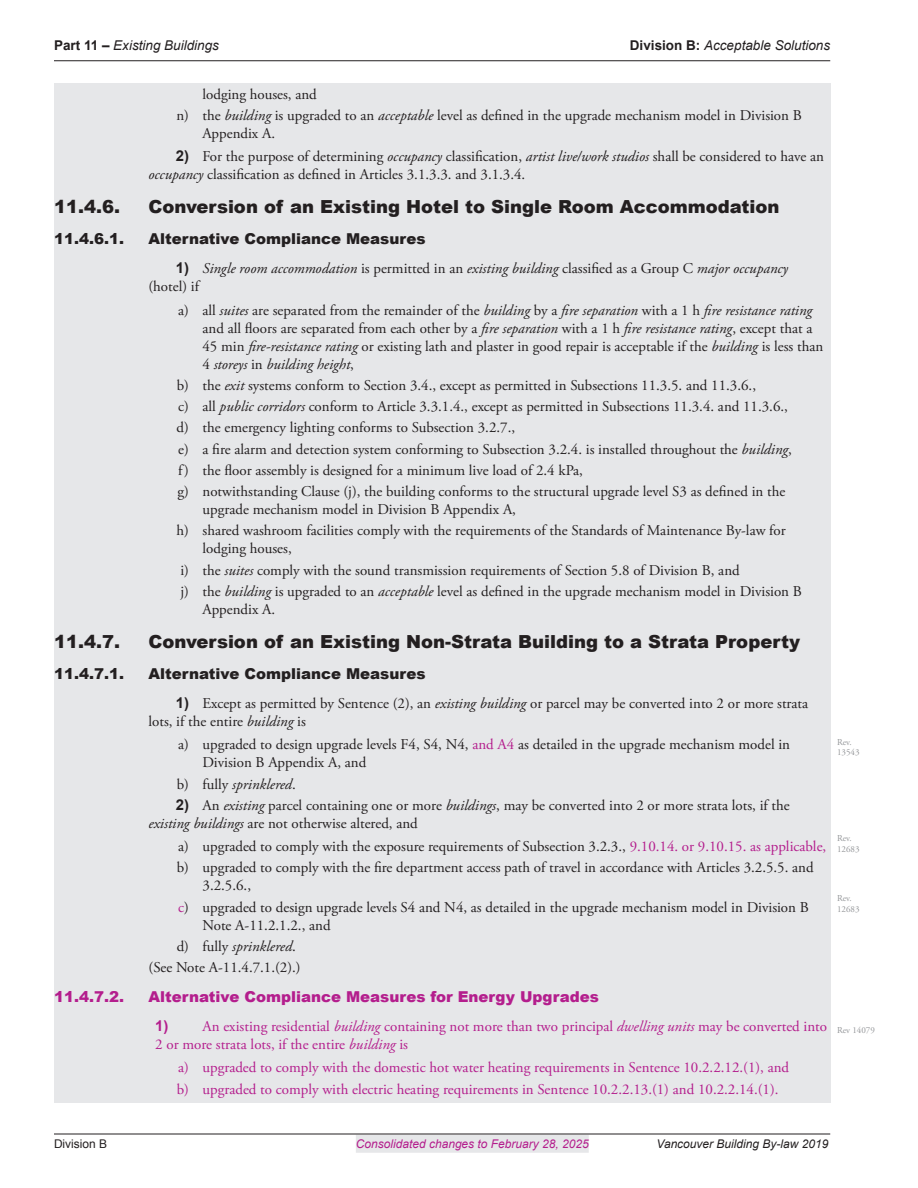
<style>
.page{position:relative;width:918px;height:1188px;background:#fff}
.page>*{position:absolute;margin:0;border:0;box-sizing:border-box;transform-origin:0 0}
.t1{font:900 18px "Arial";color:#231f20}
.t2{font:15px/21.3px "Adobe Garamond Pro";color:#231f20}
.t3{font:15px/18px "Adobe Garamond Pro";color:#b41e8d}
.t4{font:italic 15px/18px "Adobe Garamond Pro";color:#231f20}
.t5{font:900 15px "Arial";color:#231f20}
.t6{font:900 15px "Arial";color:#b41e8d}
.t7{font:italic 13.5px "Arial";color:#231f20}
.t8{font:italic 12px "Arial";color:#b41e8d}
.t9{font:italic 12px "Arial";color:#231f20}
.t10{font:12px "Arial";color:#231f20}
.t11{font:9px/10.8px "Adobe Garamond Pro";color:#939598}
.s1{font-weight:700;font-style:normal}
.s2{font-style:italic}
.s3{font-family:"Arial";font-weight:700}
.s4{font-family:"Arial";font-weight:700;font-style:normal}
.s5{font-style:normal}
.s6{color:#b41e8d}
</style>
<div class="page">
<hr style="left:54px;top:60px;width:776px;height:1px;background:#231f20">
<div style="left:356px;top:1135px;width:233px;height:18px;background:#e6e7e9"></div>
<hr style="left:54px;top:1134px;width:776px;height:1px;background:#231f20">
<div style="left:54px;top:83px;width:776px;height:24px;background:#e6e7e9"></div>
<div style="left:54px;top:105px;width:776px;height:44px;background:#e6e7e9"></div>
<div style="left:54px;top:144px;width:776px;height:46px;background:#e6e7e9"></div>
<div style="left:54px;top:189px;width:776px;height:39px;background:#e6e7e9"></div>
<div style="left:54px;top:223px;width:776px;height:38px;background:#e6e7e9"></div>
<div style="left:54px;top:256px;width:776px;height:46px;background:#e6e7e9"></div>
<div style="left:54px;top:300px;width:776px;height:77px;background:#e6e7e9"></div>
<div style="left:54px;top:375px;width:776px;height:23px;background:#e6e7e9"></div>
<div style="left:54px;top:396px;width:776px;height:24px;background:#e6e7e9"></div>
<div style="left:54px;top:417px;width:776px;height:24px;background:#e6e7e9"></div>
<div style="left:54px;top:438px;width:776px;height:24px;background:#e6e7e9"></div>
<div style="left:54px;top:460px;width:776px;height:23px;background:#e6e7e9"></div>
<div style="left:54px;top:481px;width:776px;height:42px;background:#e6e7e9"></div>
<div style="left:54px;top:520px;width:776px;height:42px;background:#e6e7e9"></div>
<div style="left:54px;top:559px;width:776px;height:24px;background:#e6e7e9"></div>
<div style="left:54px;top:581px;width:776px;height:44px;background:#e6e7e9"></div>
<div style="left:54px;top:624px;width:776px;height:38px;background:#e6e7e9"></div>
<div style="left:54px;top:657px;width:776px;height:39px;background:#e6e7e9"></div>
<div style="left:54px;top:691px;width:776px;height:45px;background:#e6e7e9"></div>
<div style="left:54px;top:734px;width:776px;height:42px;background:#e6e7e9"></div>
<div style="left:54px;top:773px;width:776px;height:24px;background:#e6e7e9"></div>
<div style="left:54px;top:792px;width:776px;height:46px;background:#e6e7e9"></div>
<div style="left:54px;top:836px;width:776px;height:24px;background:#e6e7e9"></div>
<div style="left:54px;top:857px;width:776px;height:42px;background:#e6e7e9"></div>
<div style="left:54px;top:896px;width:776px;height:42px;background:#e6e7e9"></div>
<div style="left:54px;top:936px;width:776px;height:23px;background:#e6e7e9"></div>
<div style="left:54px;top:955px;width:776px;height:28px;background:#e6e7e9"></div>
<div style="left:54px;top:978px;width:776px;height:41px;background:#e6e7e9"></div>
<div style="left:54px;top:1014px;width:776px;height:46px;background:#e6e7e9"></div>
<div style="left:54px;top:1057px;width:776px;height:24px;background:#e6e7e9"></div>
<div style="left:54px;top:1079px;width:776px;height:23px;background:#e6e7e9"></div>
<p class="t7" style="left:54px;top:37px;width:167px"><span class="s1">Part 11 –</span> Existing Buildings</p>
<p class="t7" style="left:630px;top:37px;width:202px"><span class="s1">Division B:</span> Acceptable Solutions</p>
<p class="t2" style="left:176px;top:84px;width:627px;text-indent:26px">lodging houses, and<br>n) the <span class="s2">building</span> is upgraded to an <span class="s2">acceptable</span> level as defined in the upgrade mechanism model in Division B</p>
<p class="t2" style="left:202px;top:123px;width:74px">Appendix A.</p>
<p class="t2" style="left:149px;top:148px;width:677px;line-height:18px;text-indent:27px"><span class="s3">2)</span> For the purpose of determining <span class="s2">occupancy</span> classification, <span class="s2">artist live/work studios</span> shall be considered to have an <span class="s2">occupancy</span> classification as defined in Articles 3.1.3.3. and 3.1.3.4.</p>
<p class="t1" style="left:54px;top:193px;width:68px">11.4.6.</p>
<p class="t1" style="left:148px;top:193px;width:633px">Conversion of an Existing Hotel to Single Room Accommodation</p>
<p class="t5" style="left:54px;top:228px;width:72px">11.4.6.1.</p>
<p class="t5" style="left:148px;top:228px;width:279px">Alternative Compliance Measures</p>
<p class="t4" style="left:148px;top:260px;width:641px;text-indent:27px"><span class="s4">1)</span> Single room accommodation <span class="s5">is permitted in an</span> existing building <span class="s5">classified as a Group C</span> major occupancy <span class="s5">(hotel) if</span></p>
<p class="t2" style="left:202px;top:301px;width:622px;line-height:18px;text-indent:-24px">a) all <span class="s2">suites</span> are separated from the remainder of the <span class="s2">building</span> by a <span class="s2">fire separation</span> with a 1 h <span class="s2">fire resistance rating </span>and all floors are separated from each other by a <span class="s2">fire separation</span> with a 1 h <span class="s2">fire resistance rating</span>, except that a 45 min <span class="s2">fire-resistance rating</span> or existing lath and plaster in good repair is acceptable if the <span class="s2">building</span> is less than 4 <span class="s2">storeys</span> in <span class="s2">building height</span>,</p>
<p class="t2" style="left:177px;top:375px;width:617px">b) the <span class="s2">exit</span> systems conform to Section 3.4., except as permitted in Subsections 11.3.5. and 11.3.6.,<br>c) all <span class="s2">public corridors</span> conform to Article 3.3.1.4., except as permitted in Subsections 11.3.4. and 11.3.6., d) the emergency lighting conforms to Subsection 3.2.7.,<br>e) a fire alarm and detection system conforming to Subsection 3.2.4. is installed throughout the <span class="s2">building</span>, f) the floor assembly is designed for a minimum live load of 2.4 kPa,<br>g) notwithstanding Clause (j), the building conforms to the structural upgrade level S3 as defined in the</p>
<p class="t2" style="left:177px;top:499px;width:611px;text-indent:26px">upgrade mechanism model in Division B Appendix A,<br>h) shared washroom facilities comply with the requirements of the Standards of Maintenance By-law for</p>
<p class="t2" style="left:180px;top:539px;width:623px;text-indent:22px">lodging houses,<br>i) the <span class="s2">suites</span> comply with the sound transmission requirements of Section 5.8 of Division B, and<br>j) the <span class="s2">building</span> is upgraded to an <span class="s2">acceptable</span> level as defined in the upgrade mechanism model in Division B</p>
<p class="t2" style="left:203px;top:599px;width:74px">Appendix A.</p>
<p class="t1" style="left:54px;top:628px;width:68px">11.4.7.</p>
<p class="t1" style="left:148px;top:628px;width:653px">Conversion of an Existing Non-Strata Building to a Strata Property</p>
<p class="t5" style="left:54px;top:663px;width:72px">11.4.7.1.</p>
<p class="t5" style="left:148px;top:663px;width:279px">Alternative Compliance Measures</p>
<p class="t2" style="left:148px;top:695px;width:661px;line-height:18px;text-indent:27px"><span class="s3">1)</span> Except as permitted by Sentence (2), an <span class="s2">existing building</span> or parcel may be converted into 2 or more strata lots, if the entire <span class="s2">building</span> is</p>
<p class="t2" style="left:203px;top:736px;width:589px;line-height:18px;text-indent:-24px">a) upgraded to design upgrade levels F4, S4, N4, <span class="s6">and A4</span> as detailed in the upgrade mechanism model in<br>Division B Appendix A, and</p>
<p class="t4" style="left:177px;top:775px;width:121px"><span class="s5">b) fully</span> sprinklered<span class="s5">.</span></p>
<p class="t2" style="left:149px;top:797px;width:643px;line-height:18px;text-indent:27px"><span class="s3">2)</span> An <span class="s2">existing</span> parcel containing one or more <span class="s2">buildings</span>, may be converted into 2 or more strata lots, if the <span class="s2">existing buildings</span> are not otherwise altered, and</p>
<p class="t2" style="left:177px;top:836px;width:651px">a) upgraded to comply with the exposure requirements of Subsection 3.2.3., <span class="s6">9.10.14. or 9.10.15. as applicable, </span>b) upgraded to comply with the fire department access path of travel in accordance with Articles 3.2.5.5. and</p>
<p class="t2" style="left:178px;top:876px;width:632px;text-indent:24px">3.2.5.6.,<br><span class="s6">c</span>) upgraded to design upgrade levels S4 and N4, as detailed in the upgrade mechanism model in Division B</p>
<p class="t2" style="left:203px;top:915px;width:130px">Note A-11.2.1.2., and</p>
<p class="t4" style="left:177px;top:938px;width:121px"><span class="s5">d) fully</span> sprinklered<span class="s5">.</span></p>
<p class="t2" style="left:149px;top:957px;width:154px">(See Note A-11.4.7.1.(2).)</p>
<p class="t6" style="left:54px;top:986px;width:72px">11.4.7.2.</p>
<p class="t6" style="left:148px;top:986px;width:452px">Alternative Compliance Measures for Energy Upgrades</p>
<p class="t3" style="left:155px;top:1018px;width:673px"><span class="s3">1)</span> An existing residential <span class="s2">building</span> containing not more than two principal <span class="s2">dwelling units</span> may be converted into<br>2 or more strata lots, if the entire <span class="s2">building</span> is</p>
<p class="t3" style="left:177px;top:1058px;width:614px;line-height:21.3px">a) upgraded to comply with the domestic hot water heating requirements in Sentence 10.2.2.12.(1), and b) upgraded to comply with electric heating requirements in Sentence 10.2.2.13.(1) and 10.2.2.14.(1).</p>
<p class="t11" style="left:837px;top:737px;width:24px">Rev.<br>13543</p>
<p class="t11" style="left:837px;top:833px;width:24px">Rev.<br>12683</p>
<p class="t11" style="left:837px;top:893px;width:24px">Rev.<br>12683</p>
<p class="t11" style="left:837px;top:1025px;width:39px">Rev 14079</p>
<p class="t10" style="left:54px;top:1135px;width:55px">Division B</p>
<p class="t8" style="left:356px;top:1136px;width:234px">Consolidated changes to February 28, 2025</p>
<p class="t9" style="left:656px;top:1136px;width:173px">Vancouver Building By-law 2019</p>
</div>
